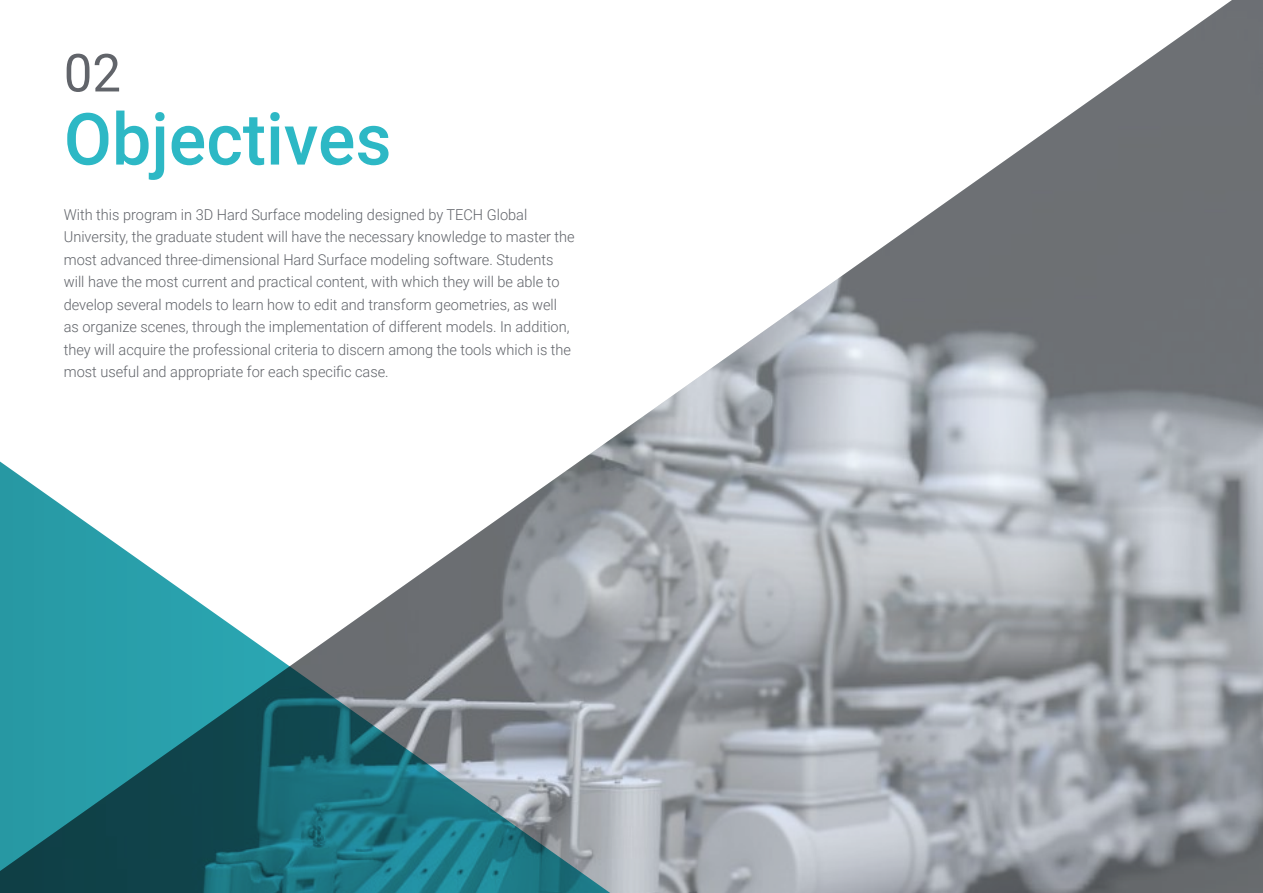
<style>
.page{position:relative;width:1263px;height:893px;background:#fff}
.page>*{position:absolute;margin:0;border:0;box-sizing:border-box;transform-origin:0 0}
.t1{font:500 72px "Roboto";color:#2db8c5}
.t2{font:52.5px "Roboto";color:#61646a}
.t3{font:300 15px/22.5px "Roboto";color:#61646a}
</style>
<div class="page">
<img style="left:601px;top:0;width:662px;height:893px">
<svg style="left:0;top:446px;width:640px;height:447px"></svg>
<h2 class="t2" style="left:64px;top:36px;width:59px">02</h2>
<h1 class="t1" style="left:64px;top:89px;width:329px">Objectives</h1>
<p class="t3" style="left:64px;top:202px;width:512px">With this program in 3D Hard Surface modeling designed by TECH Global University, the graduate student will have the necessary knowledge to master the most advanced three-dimensional Hard Surface modeling software. Students will have the most current and practical content, with which they will be able to develop several models to learn how to edit and transform geometries, as well as organize scenes, through the implementation of different models. In addition, they will acquire the professional criteria to discern among the tools which is the most useful and appropriate for each specific case.</p>
</div>
